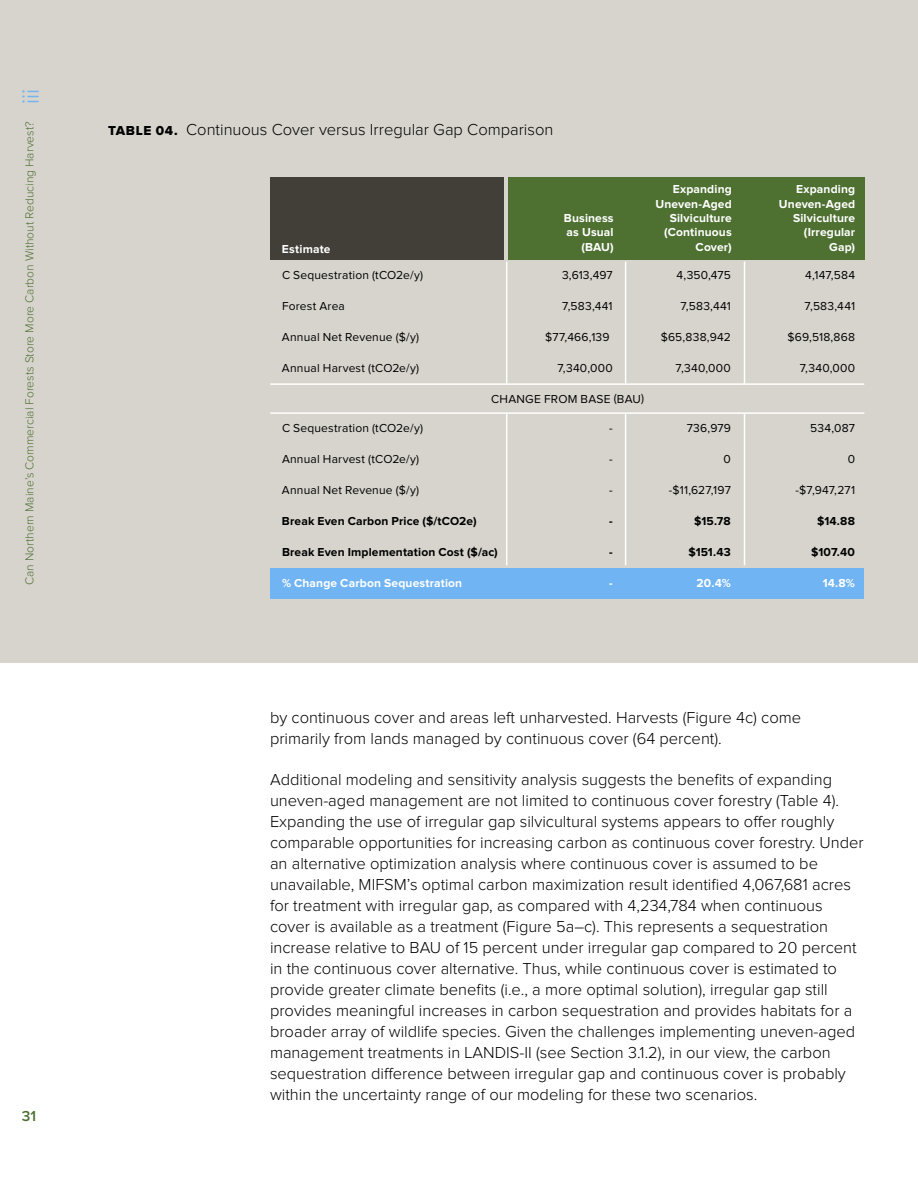
<style>
.page{position:relative;width:918px;height:1188px;background:#fff}
.page>*{position:absolute;margin:0;border:0;box-sizing:border-box;transform-origin:0 0}
.t1{font:300 16.5px/21px "Proxima Nova";color:#000}
.t2{font:600 15px "Proxima Nova";color:#4f7034}
.t3{font:12px "Proxima Nova";letter-spacing:.015em;color:#000}
.t4{font:700 12px/14.4px "Proxima Nova";letter-spacing:.015em;color:#fff;text-align:right}
.t5{font:700 12px "Proxima Nova";letter-spacing:.01em;color:#000}
.t6{font:300 12px "Proxima Nova";color:#4f7034}
.s1{font-family:"Proxima Nova Extrabld";font-weight:400;font-size:13.5px}
</style>
<div class="page">
<div style="left:0;top:0;width:918px;height:663px;background:#d7d4cd"></div>
<div style="left:270px;top:177px;width:234px;height:83px;background:#423f39"></div>
<div style="left:508px;top:177px;width:356px;height:83px;background:#4e7131"></div>
<div style="left:270px;top:568px;width:594px;height:31px;background:#70b4f4"></div>
<hr style="left:506px;top:262px;width:1px;height:122px;background:#fff">
<hr style="left:625px;top:262px;width:1px;height:122px;background:#fff">
<hr style="left:744px;top:262px;width:1px;height:122px;background:#fff">
<hr style="left:506px;top:414px;width:1px;height:151px;background:#fff">
<hr style="left:625px;top:414px;width:1px;height:151px;background:#fff">
<hr style="left:744px;top:414px;width:1px;height:151px;background:#fff">
<hr style="left:270px;top:383px;width:594px;height:2px;background:#fff">
<hr style="left:270px;top:412px;width:594px;height:2px;background:#fff">
<svg style="left:23px;top:90px;width:15px;height:13px"></svg>
<p class="t6" style="left:23px;top:585px;width:465px;rotate:-90deg">Can Northern Maine’s Commercial Forests Store More Carbon Without Reducing Harvest?</p>
<p class="t2" style="left:22px;top:1107px;width:16px">31</p>
<p class="t1" style="left:108px;top:119px;width:447px"><span class="s1">TABLE 04.</span> Continuous Cover versus Irregular Gap Comparison</p>
<p class="t4" style="left:282px;top:242px;width:50px">Estimate</p>
<p class="t4" style="left:564px;top:211px;width:51px">Business as Usual (BAU)</p>
<p class="t4" style="left:656px;top:182px;width:78px">Expanding<br>Uneven-Aged<br>Silviculture (Continuous<br>Cover)</p>
<p class="t4" style="left:779px;top:182px;width:78px">Expanding<br>Uneven-Aged<br>Silviculture (Irregular<br>Gap)</p>
<p class="t3" style="left:282px;top:269px;width:143px">C Sequestration (tCO2e/y)</p>
<p class="t3" style="left:562px;top:269px;width:52px">3,613,497</p>
<p class="t3" style="left:677px;top:269px;width:56px">4,350,475</p>
<p class="t3" style="left:805px;top:269px;width:51px">4,147,584</p>
<p class="t3" style="left:282px;top:300px;width:64px">Forest Area</p>
<p class="t3" style="left:562px;top:300px;width:52px">7,583,441</p>
<p class="t3" style="left:680px;top:300px;width:52px">7,583,441</p>
<p class="t3" style="left:805px;top:300px;width:52px">7,583,441</p>
<p class="t3" style="left:282px;top:330px;width:139px">Annual Net Revenue ($/y)</p>
<p class="t3" style="left:545px;top:330px;width:66px">$77,466,139</p>
<p class="t3" style="left:661px;top:330px;width:72px">$65,838,942</p>
<p class="t3" style="left:788px;top:330px;width:69px">$69,518,868</p>
<p class="t3" style="left:282px;top:361px;width:139px">Annual Harvest (tCO2e/y)</p>
<p class="t3" style="left:557px;top:361px;width:57px">7,340,000</p>
<p class="t3" style="left:676px;top:361px;width:57px">7,340,000</p>
<p class="t3" style="left:800px;top:361px;width:57px">7,340,000</p>
<p class="t3" style="left:491px;top:392px;width:154px">CHANGE FROM BASE (BAU)</p>
<p class="t3" style="left:282px;top:421px;width:143px">C Sequestration (tCO2e/y)</p>
<p class="t3" style="left:609px;top:421px;width:5px">-</p>
<p class="t3" style="left:687px;top:421px;width:46px">736,979</p>
<p class="t3" style="left:810px;top:421px;width:46px">534,087</p>
<p class="t3" style="left:282px;top:452px;width:139px">Annual Harvest (tCO2e/y)</p>
<p class="t3" style="left:609px;top:452px;width:5px">-</p>
<p class="t3" style="left:724px;top:452px;width:9px">0</p>
<p class="t3" style="left:848px;top:452px;width:9px">0</p>
<p class="t3" style="left:282px;top:483px;width:139px">Annual Net Revenue ($/y)</p>
<p class="t3" style="left:609px;top:483px;width:5px">-</p>
<p class="t3" style="left:669px;top:483px;width:64px">-$11,627,197</p>
<p class="t3" style="left:795px;top:483px;width:61px">-$7,947,271</p>
<p class="t5" style="left:282px;top:514px;width:196px">Break Even Carbon Price ($/tCO2e)</p>
<p class="t5" style="left:609px;top:514px;width:5px">-</p>
<p class="t5" style="left:694px;top:514px;width:38px">$15.78</p>
<p class="t5" style="left:817px;top:514px;width:39px">$14.88</p>
<p class="t5" style="left:282px;top:545px;width:217px">Break Even Implementation Cost ($/ac)</p>
<p class="t5" style="left:609px;top:545px;width:5px">-</p>
<p class="t5" style="left:689px;top:545px;width:44px">$151.43</p>
<p class="t5" style="left:811px;top:545px;width:45px">$107.40</p>
<p class="t4" style="left:282px;top:576px;width:182px">% Change Carbon Sequestration</p>
<p class="t4" style="left:609px;top:576px;width:5px">-</p>
<p class="t4" style="left:697px;top:576px;width:36px">20.4%</p>
<p class="t4" style="left:823px;top:576px;width:34px">14.8%</p>
<p class="t1" style="left:270px;top:707px;width:533px">by continuous cover and areas left unharvested. Harvests (Figure 4c) come primarily from lands managed by continuous cover (64 percent).</p>
<p class="t1" style="left:270px;top:770px;width:595px">Additional modeling and sensitivity analysis suggests the benefits of expanding uneven-aged management are not limited to continuous cover forestry (Table 4).<br>Expanding the use of irregular gap silvicultural systems appears to offer roughly comparable opportunities for increasing carbon as continuous cover forestry. Under an alternative optimization analysis where continuous cover is assumed to be unavailable, MIFSM’s optimal carbon maximization result identified 4,067,681 acres for treatment with irregular gap, as compared with 4,234,784 when continuous cover is available as a treatment (Figure 5a–c). This represents a sequestration increase relative to BAU of 15 percent under irregular gap compared to 20 percent in the continuous cover alternative. Thus, while continuous cover is estimated to provide greater climate benefits (i.e., a more optimal solution), irregular gap still provides meaningful increases in carbon sequestration and provides habitats for a broader array of wildlife species. Given the challenges implementing uneven-aged management treatments in LANDIS-II (see Section 3.1.2), in our view, the carbon sequestration difference between irregular gap and continuous cover is probably within the uncertainty range of our modeling for these two scenarios.</p>
</div>
